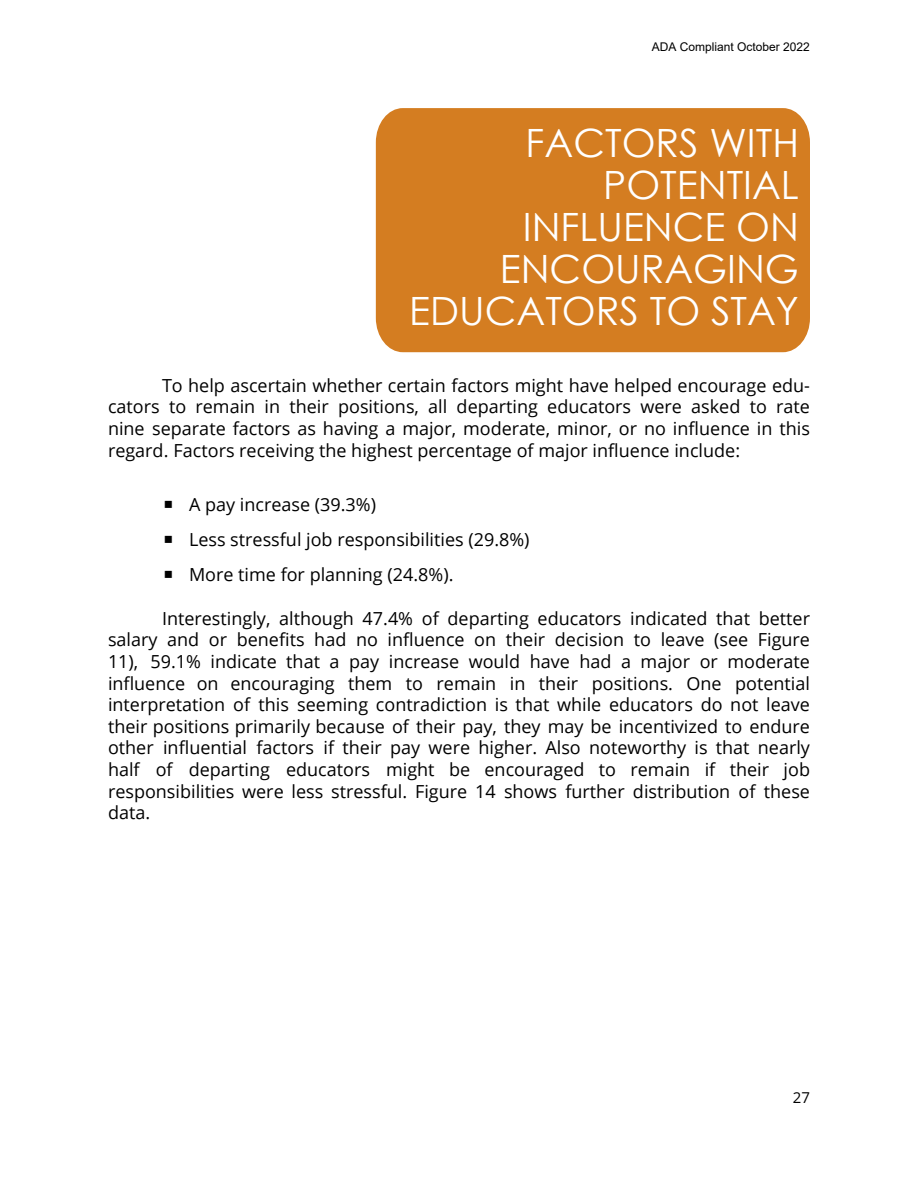
<style>
.page{position:relative;width:918px;height:1188px;background:#fff}
.page>*{position:absolute;margin:0;border:0;box-sizing:border-box;transform-origin:0 0}
.t1{font:39px/42px "Century Gothic";color:#fff;text-align:right}
.t2{font:18px/21.6px "Open Sans";color:#000;text-align:justify}
.t3{font:15px "Open Sans";color:#000}
.t4{font:12px "Arial";color:#000}
</style>
<div class="page">
<div style="left:376px;top:108px;width:434px;height:244px;background:#d47d21"></div>
<p class="t4" style="left:652px;top:39px;width:160px">ADA Compliant October 2022</p>
<h1 class="t1" style="left:409px;top:121px;width:391px">FACTORS WITH<br>POTENTIAL<br>INFLUENCE ON<br>ENCOURAGING<br>EDUCATORS TO STAY</h1>
<p class="t2" style="left:108px;top:374px;width:704px;text-indent:54px">To help ascertain whether certain factors might have helped encourage edu&shy;cators to remain in their positions, all departing educators were asked to rate nine separate factors as having a major, moderate, minor, or no influence in this regard. Factors receiving the highest percentage of major influence include:</p>
<p class="t2" style="left:189px;top:487px;width:342px;line-height:35.1px;text-align:left">A pay increase (39.3%)<br>Less stressful job responsibilities (29.8%)<br>More time for planning (24.8%).</p>
<p class="t2" style="left:108px;top:607px;width:704px;text-indent:54px">Interestingly, although 47.4% of departing educators indicated that better salary and or benefits had no influence on their decision to leave (see Figure 11), 59.1% indicate that a pay increase would have had a major or moderate influence on encouraging them to remain in their positions. One potential interpretation of this seeming contradiction is that while educators do not leave their positions primarily because of their pay, they may be incentivized to endure other influential factors if their pay were higher. Also noteworthy is that nearly half of departing educators might be encouraged to remain if their job responsibilities were less stressful. Figure 14 shows further distribution of these data.</p>
<p class="t3" style="left:793px;top:1088px;width:19px">27</p>
</div>
